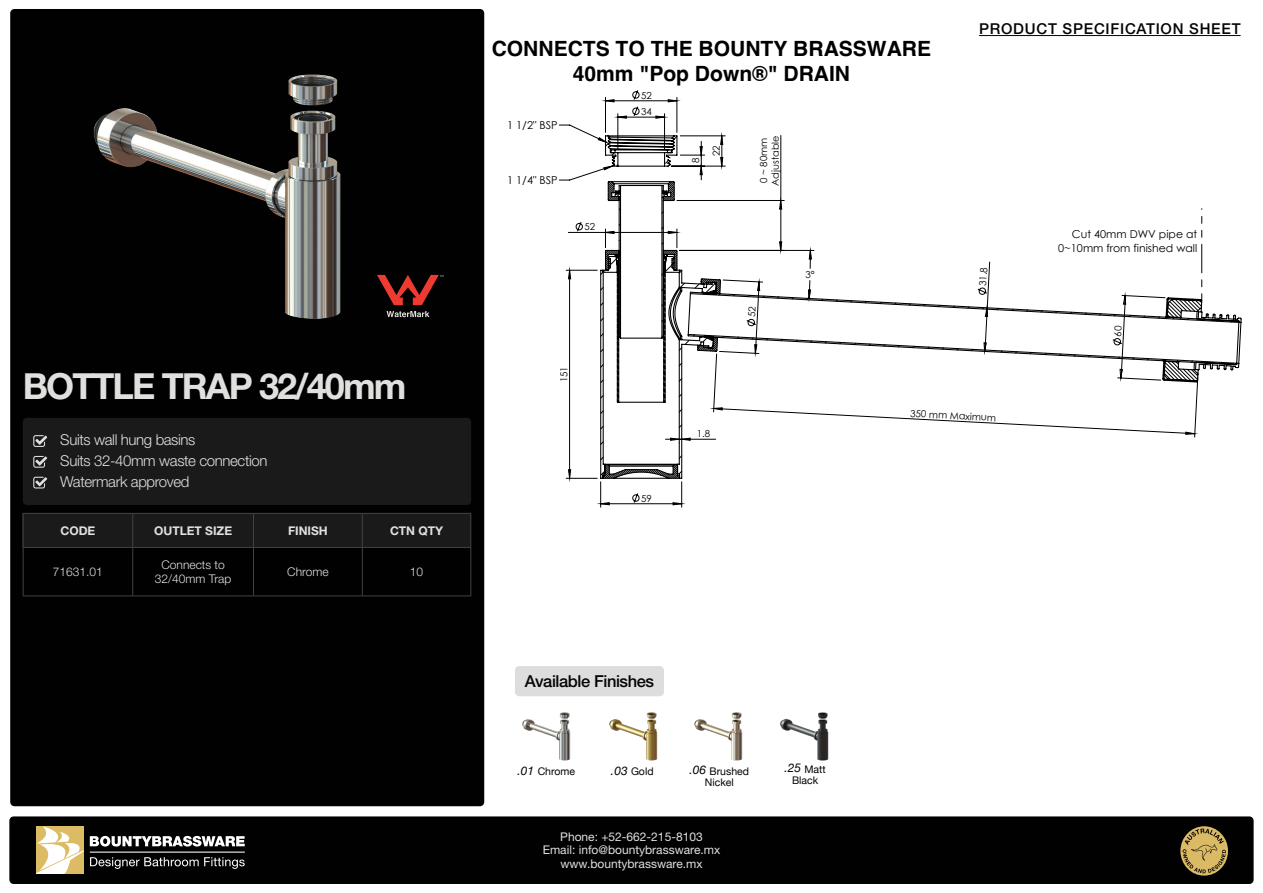
<style>
.page{position:relative;width:1263px;height:893px;background:#fff}
.page>*{position:absolute;margin:0;border:0;box-sizing:border-box;transform-origin:0 0}
.t1{font:700 36px "Helvetica Neue LT Std";letter-spacing:-.05em;color:#e0e1df}
.t2{font:700 21px/25.2px "Helvetica";color:#000;text-align:center}
.t3{font:500 16.5px "Helvetica Neue LT Std";letter-spacing:-.025em;color:#040503}
.t4{font:300 15px "Helvetica Neue LT Std";letter-spacing:-.025em;color:#e0e1df}
.t5{font:500 15px "Helvetica Neue LT Std";letter-spacing:.05em;color:#040503}
.t6{font:12px "Helvetica Neue LT Std";color:#e0e1df}
.t7{font:300 12px "Helvetica Neue LT Std";color:#e0e1df}
.t8{font:700 12px "Helvetica Neue LT Std";color:#e0e1df}
.t9{font:10.95px/14.4px "Century Gothic";color:#000;text-align:right}
.t10{font:10.5px "Helvetica Neue";color:#040503}
.t11{font:9.75px/11.6px "Century Gothic";color:#000}
.s1{font-style:italic;font-size:12px}
</style>
<div class="page">
<div style="left:10px;top:9px;width:474px;height:797px;background:#010101;border-radius:4px"></div>
<div style="left:515px;top:666px;width:149px;height:30px;background:#ddddde;border-radius:4px"></div>
<hr style="left:979px;top:35px;width:261px;height:1px;background:#040503">
<div style="left:23px;top:418px;width:448px;height:87px;background:#191a19;border-radius:4px"></div>
<div style="left:23px;top:513px;width:448px;height:35px;background:#191a19"></div>
<svg style="left:33px;top:435px;width:14px;height:12px"></svg>
<svg style="left:33px;top:477px;width:14px;height:11px"></svg>
<svg style="left:33px;top:456px;width:14px;height:12px"></svg>
<hr style="left:23px;top:513px;width:110px;height:1px;background:#434343">
<hr style="left:23px;top:514px;width:1px;height:33px;background:#434343">
<hr style="left:133px;top:513px;width:120px;height:1px;background:#434343">
<hr style="left:132px;top:514px;width:1px;height:33px;background:#434343">
<hr style="left:253px;top:513px;width:109px;height:1px;background:#434343">
<hr style="left:253px;top:514px;width:1px;height:33px;background:#434343">
<hr style="left:362px;top:513px;width:109px;height:1px;background:#434343">
<hr style="left:362px;top:514px;width:1px;height:33px;background:#434343">
<hr style="left:470px;top:514px;width:1px;height:33px;background:#434343">
<hr style="left:23px;top:547px;width:110px;height:1px;background:#434343">
<hr style="left:133px;top:547px;width:120px;height:1px;background:#434343">
<hr style="left:253px;top:547px;width:109px;height:1px;background:#434343">
<hr style="left:362px;top:547px;width:109px;height:1px;background:#434343">
<hr style="left:23px;top:548px;width:1px;height:47px;background:#434343">
<hr style="left:132px;top:548px;width:1px;height:47px;background:#434343">
<hr style="left:253px;top:548px;width:1px;height:47px;background:#434343">
<hr style="left:362px;top:548px;width:1px;height:47px;background:#434343">
<hr style="left:470px;top:548px;width:1px;height:47px;background:#434343">
<hr style="left:23px;top:595px;width:110px;height:1px;background:#434343">
<hr style="left:133px;top:595px;width:120px;height:1px;background:#434343">
<hr style="left:253px;top:595px;width:109px;height:1px;background:#434343">
<hr style="left:362px;top:595px;width:109px;height:1px;background:#434343">
<img style="left:93px;top:74px;width:296px;height:245px">
<svg style="left:386px;top:311px;width:43px;height:6px"></svg>
<svg style="left:377px;top:275px;width:66px;height:30px"></svg>
<svg style="left:559px;top:124px;width:47px;height:57px"></svg>
<svg style="left:601px;top:481px;width:85px;height:24px"></svg>
<svg style="left:605px;top:90px;width:72px;height:28px"></svg>
<svg style="left:568px;top:222px;width:32px;height:256px"></svg>
<svg style="left:600px;top:134px;width:642px;height:345px"></svg>
<svg style="left:605px;top:191px;width:111px;height:149px"></svg>
<img style="left:522px;top:712px;width:49px;height:49px">
<img style="left:609px;top:712px;width:49px;height:49px">
<img style="left:694px;top:712px;width:49px;height:49px">
<img style="left:780px;top:712px;width:49px;height:49px">
<div style="left:9px;top:816px;width:1244px;height:68px;background:#010101;border-radius:4px"></div>
<svg style="left:36px;top:826px;width:209px;height:48px"></svg>
<svg style="left:1180px;top:826px;width:48px;height:50px"></svg>
<svg style="left:1182px;top:828px;width:44px;height:45px;background:#a48c4c"></svg>
<svg style="left:1112px;top:296px;width:14px;height:82px"></svg>
<svg style="left:746px;top:282px;width:14px;height:71px"></svg>
<p class="t1" style="left:23px;top:364px;width:385px">BOTTLE TRAP 32/40mm</p>
<p class="t4" style="left:60px;top:431px;width:137px">Suits wall hung basins</p>
<p class="t4" style="left:60px;top:452px;width:209px">Suits 32-40mm waste connection</p>
<p class="t4" style="left:60px;top:473px;width:131px">Watermark approved</p>
<p class="t8" style="left:60px;top:523px;width:36px">CODE</p>
<p class="t8" style="left:154px;top:523px;width:79px">OUTLET SIZE</p>
<p class="t8" style="left:288px;top:523px;width:41px">FINISH</p>
<p class="t8" style="left:390px;top:523px;width:55px">CTN QTY</p>
<p class="t7" style="left:53px;top:564px;width:52px">71631.01</p>
<p class="t7" style="left:161px;top:557px;width:65px">Connects to</p>
<p class="t7" style="left:155px;top:572px;width:78px">32/40mm Trap</p>
<p class="t7" style="left:287px;top:564px;width:43px">Chrome</p>
<p class="t7" style="left:410px;top:564px;width:15px">10</p>
<h2 class="t2" style="left:492px;top:38px;width:441px">CONNECTS TO THE BOUNTY BRASSWARE<br>40mm "Pop Down®" DRAIN</h2>
<p class="t11" style="left:641px;top:89px;width:12px">52</p>
<p class="t9" style="left:507px;top:118px;width:52px">1 1/2" BSP</p>
<p class="t9" style="left:507px;top:173px;width:52px">1 1/4" BSP</p>
<p class="t11" style="left:585px;top:221px;width:12px">52</p>
<p class="t11" style="left:558px;top:382px;width:18px;rotate:-90deg">151</p>
<p class="t11" style="left:641px;top:105px;width:12px">34</p>
<p class="t11" style="left:690px;top:163px;width:7px;rotate:-90deg">8</p>
<p class="t11" style="left:710px;top:156px;width:12px;rotate:-90deg">22</p>
<p class="t11" style="left:758px;top:186px;width:52px;rotate:-90deg">0 ~ 80mm<br>Adjustable</p>
<p class="t11" style="left:805px;top:269px;width:11px">3°</p>
<p class="t5" style="left:979px;top:20px;width:263px">PRODUCT SPECIFICATION SHEET</p>
<p class="t11" style="left:977px;top:286px;width:20px;rotate:-87deg">31.8</p>
<p class="t9" style="left:1058px;top:227px;width:140px">Cut 40mm DWV pipe at<br>0~10mm from finished wall</p>
<p class="t11" style="left:641px;top:492px;width:12px">59</p>
<p class="t11" style="left:697px;top:428px;width:15px">1.8</p>
<p class="t3" style="left:525px;top:671px;width:131px">Available Finishes</p>
<p class="t10" style="left:611px;top:765px;width:44px"><span class="s1">.03</span> Gold</p>
<p class="t10" style="left:784px;top:763px;width:43px"><span class="s1">.25</span> Matt</p>
<p class="t10" style="left:792px;top:774px;width:28px">Black</p>
<p class="t10" style="left:518px;top:765px;width:59px"><span class="s1">.01</span> Chrome</p>
<p class="t10" style="left:689px;top:765px;width:61px"><span class="s1">.06</span> Brushed</p>
<p class="t10" style="left:705px;top:776px;width:30px">Nickel</p>
<p class="t6" style="left:560px;top:829px;width:144px">Phone: +52-662-215-8103</p>
<p class="t6" style="left:543px;top:843px;width:179px">Email: info@bountybrassware.mx</p>
<p class="t6" style="left:560px;top:856px;width:144px">www.bountybrassware.mx</p>
<p class="t11" style="left:911px;top:407px;width:87px;rotate:3deg">350 mm Maximum</p>
</div>
